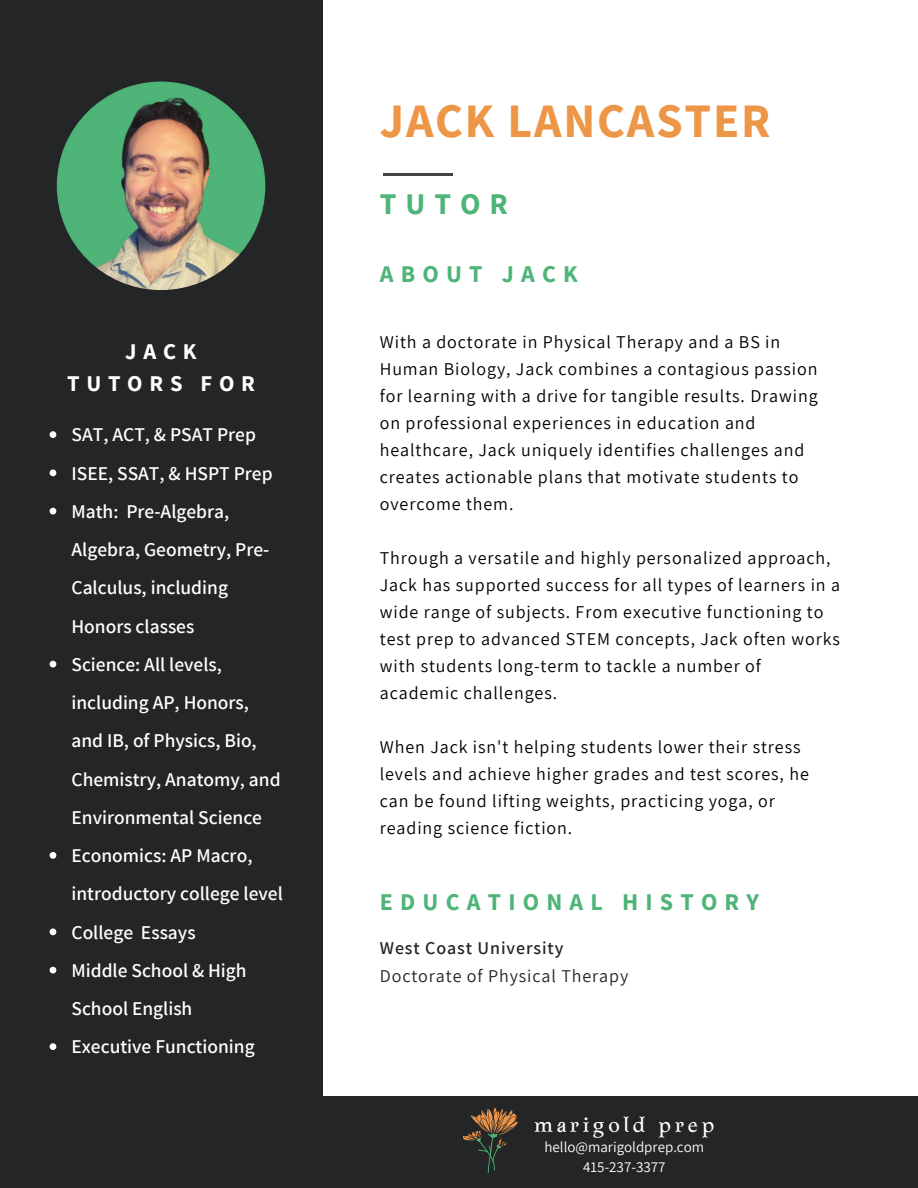
<style>
.page{position:relative;width:918px;height:1188px;background:#fff}
.page>*{position:absolute;margin:0;border:0;box-sizing:border-box;transform-origin:0 0}
.t1{font:700 48px "Source Sans Pro";letter-spacing:.035em;color:#ee9648}
.t2{font:700 30px "Source Sans Pro";letter-spacing:.3em;color:#4fb477}
.t3{font:700 24px "Source Sans Pro";letter-spacing:.3em;color:#4fb477}
.t4{font:700 22.5px/31.5px "Source Sans Pro";letter-spacing:.3em;color:#fff;text-align:center}
.t5{font:21.75px "Zenaida";letter-spacing:.15em;color:#fff}
.t6{font:600 19.5px/38.2px "Assistant";color:#fff}
.t7{font:18px/27px "Assistant";letter-spacing:.05em;color:#000}
.t8{font:18px "Assistant";letter-spacing:.05em;color:#232528}
.t9{font:600 18px "Assistant";letter-spacing:.05em;color:#232528}
.t10{font:15px "Assistant";color:#fff}
</style>
<div class="page">
<div style="left:0;top:0;width:322px;height:1188px;background:#232526"></div>
<hr style="left:384px;top:174px;width:69px;height:1px;background:#444440">
<img style="left:57px;top:81px;width:208px;height:209px;border-radius:50%">
<svg style="left:50px;top:431px;width:6px;height:7px"></svg>
<svg style="left:50px;top:469px;width:6px;height:7px"></svg>
<svg style="left:50px;top:508px;width:6px;height:6px"></svg>
<svg style="left:50px;top:661px;width:6px;height:6px"></svg>
<svg style="left:50px;top:852px;width:6px;height:7px"></svg>
<svg style="left:50px;top:928px;width:6px;height:7px"></svg>
<svg style="left:50px;top:967px;width:6px;height:6px"></svg>
<svg style="left:50px;top:1043px;width:6px;height:7px"></svg>
<div style="left:314px;top:1096px;width:604px;height:92px;background:#232526"></div>
<svg style="left:463px;top:1108px;width:55px;height:65px"></svg>
<h6 class="t4" style="left:67px;top:336px;width:189px">JACK<br>TUTORS FOR</h6>
<p class="t6" style="left:71px;top:415px;width:186px">SAT, ACT, &amp; PSAT Prep</p>
<p class="t6" style="left:71px;top:453px;width:203px">ISEE, SSAT, &amp; HSPT Prep</p>
<p class="t6" style="left:71px;top:492px;width:199px">Math: Pre-Algebra,<br>Algebra, Geometry, Pre-<br>Calculus, including<br>Honors classes</p>
<p class="t6" style="left:71px;top:645px;width:211px">Science: All levels, including AP, Honors, and IB, of Physics, Bio,<br>Chemistry, Anatomy, and<br>Environmental Science</p>
<h1 class="t6" style="left:71px;top:836px;width:213px">Economics: AP Macro, introductory college level</h1>
<h2 class="t6" style="left:71px;top:912px;width:126px">College Essays</h2>
<h3 class="t6" style="left:71px;top:951px;width:177px">Middle School &amp; High<br>School English</h3>
<h6 class="t6" style="left:71px;top:1027px;width:185px">Executive Functioning</h6>
<p class="t1" style="left:380px;top:90px;width:392px">JACK LANCASTER</p>
<h6 class="t2" style="left:380px;top:185px;width:130px">TUTOR</h6>
<h3 class="t3" style="left:380px;top:258px;width:200px">ABOUT JACK</h3>
<p class="t7" style="left:380px;top:328px;width:440px">With a doctorate in Physical Therapy and a BS in Human Biology, Jack combines a contagious passion for learning with a drive for tangible results. Drawing on professional experiences in education and healthcare, Jack uniquely identifies challenges and creates actionable plans that motivate students to overcome them.</p>
<p class="t7" style="left:380px;top:544px;width:462px">Through a versatile and highly personalized approach, Jack has supported success for all types of learners in a wide range of subjects. From executive functioning to test prep to advanced STEM concepts, Jack often works with students long-term to tackle a number of academic challenges.</p>
<p class="t7" style="left:380px;top:733px;width:431px">When Jack isn't helping students lower their stress levels and achieve higher grades and test scores, he can be found lifting weights, practicing yoga, or reading science fiction.</p>
<h3 class="t3" style="left:380px;top:886px;width:381px">EDUCATIONAL HISTORY</h3>
<h5 class="t9" style="left:380px;top:936px;width:185px">West Coast University</h5>
<h6 class="t8" style="left:380px;top:964px;width:250px">Doctorate of Physical Therapy</h6>
<h4 class="t5" style="left:534px;top:1111px;width:182px">marigold prep</h4>
<p class="t10" style="left:544px;top:1137px;width:161px">hello@marigoldprep.com</p>
<p class="t10" style="left:583px;top:1157px;width:84px">415-237-3377</p>
</div>
